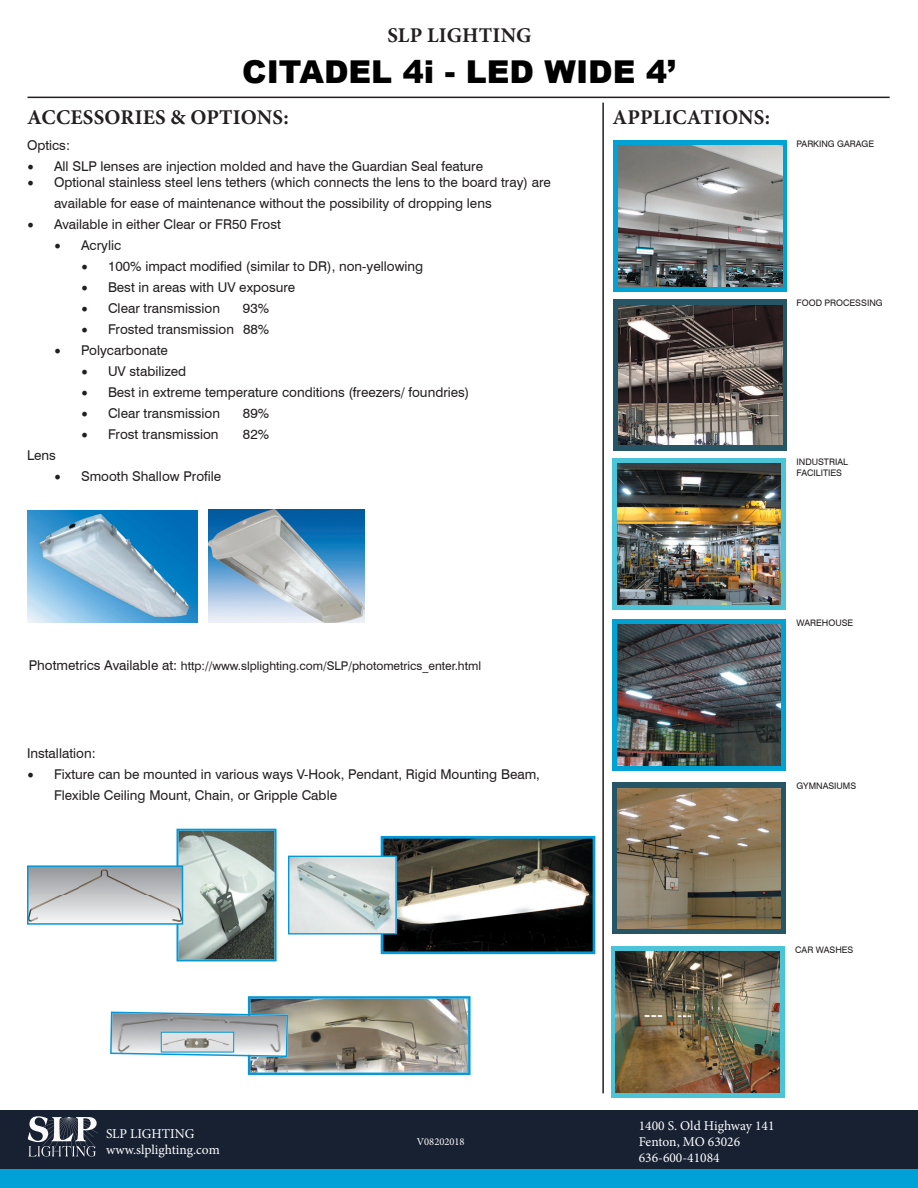
<style>
.page{position:relative;width:918px;height:1188px;background:#fff}
.page>*{position:absolute;margin:0;border:0;box-sizing:border-box;transform-origin:0 0}
.t1{font:900 31.5px "Arial";color:#000}
.t2{font:700 21px "Minion Pro";letter-spacing:.01em;color:#231f20}
.t3{font:13.5px/21px "Swiss 721 BT";color:#231f20}
.t4{font:13.5px/16.2px "Minion Pro";color:#fff}
.t5{font:12px "Swiss 721 BT";color:#231f20}
.t6{font:10.5px "Minion Pro";color:#fff}
.t7{font:9px/10.8px "Swiss 721 BT";color:#231f20}
.s1{font-family:"Minion Pro";font-size:18px}
.s2{font-size:13.5px}
</style>
<div class="page">
<div style="left:0;top:1169px;width:918px;height:19px;background:#00a1d6"></div>
<div style="left:0;top:1110px;width:918px;height:59px;background:#182132"></div>
<svg style="left:28px;top:1116px;width:70px;height:41px"></svg>
<hr style="left:602px;top:103px;width:2px;height:990px;background:#231f20">
<hr style="left:27px;top:97px;width:863px;height:1px;background:#231f20">
<div style="left:612px;top:459px;width:174px;height:151px;background:#4ac4d6"></div>
<img style="left:617px;top:464px;width:164px;height:141px">
<div style="left:612px;top:619px;width:174px;height:151px;background:#00a2d4"></div>
<img style="left:617px;top:624px;width:164px;height:141px">
<div style="left:613px;top:140px;width:174px;height:151px;background:#00a2d4"></div>
<img style="left:619px;top:145px;width:164px;height:141px">
<div style="left:613px;top:300px;width:174px;height:151px;background:#265565"></div>
<img style="left:619px;top:305px;width:164px;height:140px">
<div style="left:612px;top:782px;width:174px;height:151px;background:#265565"></div>
<img style="left:617px;top:789px;width:164px;height:139px">
<img style="left:385px;top:840px;width:206px;height:110px">
<div style="left:381px;top:836px;width:214px;height:118px;border:3px solid #0498d8"></div>
<img style="left:290px;top:858px;width:105px;height:74px">
<div style="left:288px;top:856px;width:109px;height:78px;border:1px solid #0498d8"></div>
<svg style="left:110px;top:996px;width:361px;height:79px"></svg>
<img style="left:163px;top:1034px;width:69px;height:16px">
<div style="left:161px;top:1032px;width:73px;height:20px;border:1px solid #0498d8"></div>
<svg style="left:176px;top:829px;width:101px;height:132px;background:#93a6a3"></svg>
<img style="left:30px;top:868px;width:150px;height:54px">
<div style="left:27px;top:865px;width:156px;height:60px;border:2px solid #0498d8"></div>
<img style="left:27px;top:510px;width:171px;height:113px">
<img style="left:208px;top:509px;width:157px;height:114px">
<div style="left:611px;top:946px;width:174px;height:152px;background:#4ac4d6"></div>
<img style="left:616px;top:951px;width:164px;height:141px">
<h2 class="t2" style="left:387px;top:21px;width:146px">SLP LIGHTING</h2>
<h1 class="t1" style="left:242px;top:49px;width:435px">CITADEL 4i - LED WIDE 4’</h1>
<h2 class="t2" style="left:27px;top:102px;width:263px">ACCESSORIES &amp; OPTIONS:</h2>
<h2 class="t2" style="left:612px;top:102px;width:159px">APPLICATIONS:</h2>
<p class="t3" style="left:27px;top:135px;width:45px">Optics:</p>
<p class="t3" style="left:27px;top:156px;width:458px"><span class="s1">•</span> All SLP lenses are injection molded and have the Guardian Seal feature</p>
<p class="t3" style="left:54px;top:172px;width:499px;text-indent:-27px"><span class="s1">•</span> Optional stainless steel lens tethers (which connects the lens to the board tray) are available for ease of maintenance without the possibility of dropping lens</p>
<p class="t3" style="left:27px;top:214px;width:255px"><span class="s1">•</span> Available in either Clear or FR50 Frost</p>
<p class="t3" style="left:54px;top:235px;width:69px"><span class="s1">•</span> Acrylic</p>
<p class="t3" style="left:81px;top:256px;width:344px"><span class="s1">•</span> 100% impact modified (similar to DR), non-yellowing</p>
<p class="t3" style="left:81px;top:277px;width:216px"><span class="s1">•</span> Best in areas with UV exposure</p>
<p class="t3" style="left:81px;top:298px;width:141px"><span class="s1">•</span> Clear transmission</p>
<p class="t3" style="left:243px;top:298px;width:28px">93%</p>
<p class="t3" style="left:81px;top:319px;width:190px"><span class="s1">•</span> Frosted transmission 88%</p>
<p class="t3" style="left:54px;top:340px;width:115px"><span class="s1">•</span> Polycarbonate</p>
<p class="t3" style="left:81px;top:361px;width:107px"><span class="s1">•</span> UV stabilized</p>
<p class="t3" style="left:81px;top:382px;width:390px"><span class="s1">•</span> Best in extreme temperature conditions (freezers/ foundries)</p>
<p class="t3" style="left:81px;top:403px;width:141px"><span class="s1">•</span> Clear transmission</p>
<p class="t3" style="left:243px;top:403px;width:28px">89%</p>
<p class="t3" style="left:81px;top:424px;width:139px"><span class="s1">•</span> Frost transmission</p>
<p class="t3" style="left:243px;top:424px;width:28px">82%</p>
<p class="t3" style="left:27px;top:445px;width:30px">Lens</p>
<p class="t3" style="left:54px;top:466px;width:169px"><span class="s1">•</span> Smooth Shallow Profile</p>
<p class="t7" style="left:797px;top:138px;width:79px">PARKING GARAGE</p>
<p class="t7" style="left:797px;top:298px;width:88px">FOOD PROCESSING</p>
<p class="t7" style="left:797px;top:457px;width:53px">INDUSTRIAL<br>FACILITIES</p>
<p class="t5" style="left:29px;top:658px;width:454px"><span class="s2">Photmetrics Available at:</span> http://www.slplighting.com/SLP/photometrics_enter.html</p>
<p class="t3" style="left:27px;top:742px;width:70px">Installation:</p>
<p class="t3" style="left:54px;top:763px;width:487px;text-indent:-27px"><span class="s1">•</span> Fixture can be mounted in various ways V-Hook, Pendant, Rigid Mounting Beam,<br>Flexible Ceiling Mount, Chain, or Gripple Cable</p>
<p class="t7" style="left:797px;top:617px;width:58px">WAREHOUSE</p>
<p class="t7" style="left:797px;top:780px;width:61px">GYMNASIUMS</p>
<p class="t7" style="left:795px;top:945px;width:60px">CAR WASHES</p>
<p class="t4" style="left:106px;top:1125px;width:115px">SLP LIGHTING www.slplighting.com</p>
<p class="t4" style="left:639px;top:1117px;width:137px">1400 S. Old Highway 141<br>Fenton, MO 63026<br>636-600-41084</p>
<p class="t6" style="left:417px;top:1135px;width:49px">V08202018</p>
</div>
